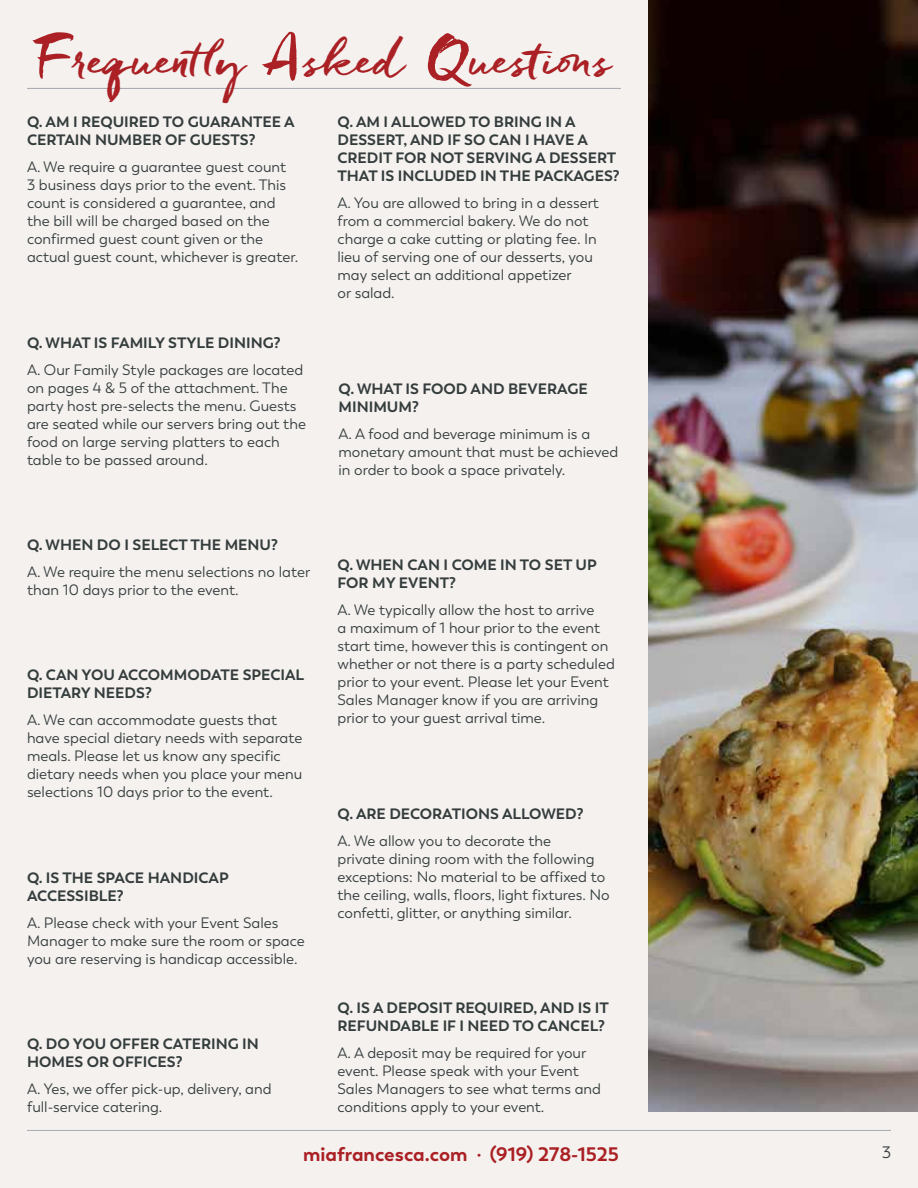
<style>
.page{position:relative;width:918px;height:1188px;background:#f4f1ef}
.page>*{position:absolute;margin:0;border:0;box-sizing:border-box;transform-origin:0 0}
.t1{font:48px "Freeland";color:#aa2024}
.t2{font:700 19.5px "Boston";color:#aa2024}
.t3{font:16.5px "Boston";color:#343c3c}
.t4{font:15px/18px "Boston";color:#343c3c}
.t5{font:700 15px/18px "Boston";color:#343c3c}
.s1{font-size:58.5px}
.s2{font-family:"Aleo";font-weight:400}
</style>
<div class="page">
<hr style="left:27px;top:1130px;width:864px;height:1px;background:#a5a9af">
<hr style="left:27px;top:88px;width:594px;height:1px;background:#a5a9af">
<img style="left:648px;top:0;width:270px;height:1112px">
<h1 class="t1" style="left:36px;top:29px;width:578px"><span class="s1">F</span>requently <span class="s1">A</span>sked <span class="s1">Q</span>uestions</h1>
<p class="t5" style="left:27px;top:113px;width:269px">Q. AM I REQUIRED TO GUARANTEE A<br>CERTAIN NUMBER OF GUESTS?</p>
<p class="t4" style="left:27px;top:158px;width:273px">A. We require a guarantee guest count<br>3 business days prior to the event. This count is considered a guarantee, and the bill will be charged based on the confirmed guest count given or the actual guest count, whichever is greater.</p>
<p class="t5" style="left:27px;top:334px;width:255px">Q. WHAT IS FAMILY STYLE DINING?</p>
<p class="t4" style="left:27px;top:361px;width:280px">A. Our Family Style packages are located on pages 4 &amp; 5 of the attachment. The party host pre-selects the menu. Guests are seated while our servers bring out the food on large serving platters to each table to be passed around.</p>
<p class="t5" style="left:27px;top:536px;width:253px">Q. WHEN DO I SELECT THE MENU?</p>
<p class="t4" style="left:27px;top:563px;width:285px">A. We require the menu selections no later than 10 days prior to the event.</p>
<p class="t5" style="left:27px;top:666px;width:279px">Q. CAN YOU ACCOMMODATE SPECIAL<br>DIETARY NEEDS?</p>
<p class="t4" style="left:27px;top:711px;width:277px">A. We can accommodate guests that have special dietary needs with separate meals. Please let us know any specific dietary needs when you place your menu selections 10 days prior to the event.</p>
<p class="t5" style="left:27px;top:869px;width:203px">Q. IS THE SPACE HANDICAP<br>ACCESSIBLE?</p>
<p class="t4" style="left:27px;top:914px;width:279px">A. Please check with your Event Sales<br>Manager to make sure the room or space you are reserving is handicap accessible.</p>
<p class="t5" style="left:27px;top:1035px;width:233px">Q. DO YOU OFFER CATERING IN<br>HOMES OR OFFICES?</p>
<p class="t4" style="left:27px;top:1080px;width:246px">A. Yes, we offer pick-up, delivery, and full-service catering.</p>
<p class="t5" style="left:338px;top:113px;width:284px">Q. AM I ALLOWED TO BRING IN A<br>DESSERT, AND IF SO CAN I HAVE A<br>CREDIT FOR NOT SERVING A DESSERT<br>THAT IS INCLUDED IN THE PACKAGES?</p>
<p class="t4" style="left:338px;top:194px;width:263px">A. You are allowed to bring in a dessert from a commercial bakery. We do not charge a cake cutting or plating fee. In lieu of serving one of our desserts, you may select an additional appetizer<br>or salad.</p>
<p class="t5" style="left:339px;top:380px;width:251px">Q. WHAT IS FOOD AND BEVERAGE<br>MINIMUM?</p>
<p class="t4" style="left:339px;top:425px;width:281px">A. A food and beverage minimum is a monetary amount that must be achieved in order to book a space privately.</p>
<p class="t5" style="left:338px;top:556px;width:261px">Q. WHEN CAN I COME IN TO SET UP<br>FOR MY EVENT?</p>
<p class="t4" style="left:338px;top:601px;width:279px">A. We typically allow the host to arrive<br>a maximum of 1 hour prior to the event start time, however this is contingent on whether or not there is a party scheduled prior to your event. Please let your Event Sales Manager know if you are arriving prior to your guest arrival time.</p>
<p class="t5" style="left:338px;top:804px;width:248px">Q. ARE DECORATIONS ALLOWED?</p>
<p class="t4" style="left:338px;top:832px;width:274px">A. We allow you to decorate the<br>private dining room with the following exceptions: No material to be affixed to the ceiling, walls, floors, light fixtures. No confetti, glitter, or anything similar.</p>
<p class="t5" style="left:338px;top:999px;width:273px">Q. IS A DEPOSIT REQUIRED, AND IS IT<br>REFUNDABLE IF I NEED TO CANCEL?</p>
<p class="t4" style="left:338px;top:1044px;width:265px">A. A deposit may be required for your event. Please speak with your Event Sales Managers to see what terms and conditions apply to your event.</p>
<h2 class="t2" style="left:303px;top:1142px;width:317px">miafrancesca.com <span class="s2">·</span> (919) 278-1525</h2>
<p class="t3" style="left:882px;top:1143px;width:10px">3</p>
</div>
